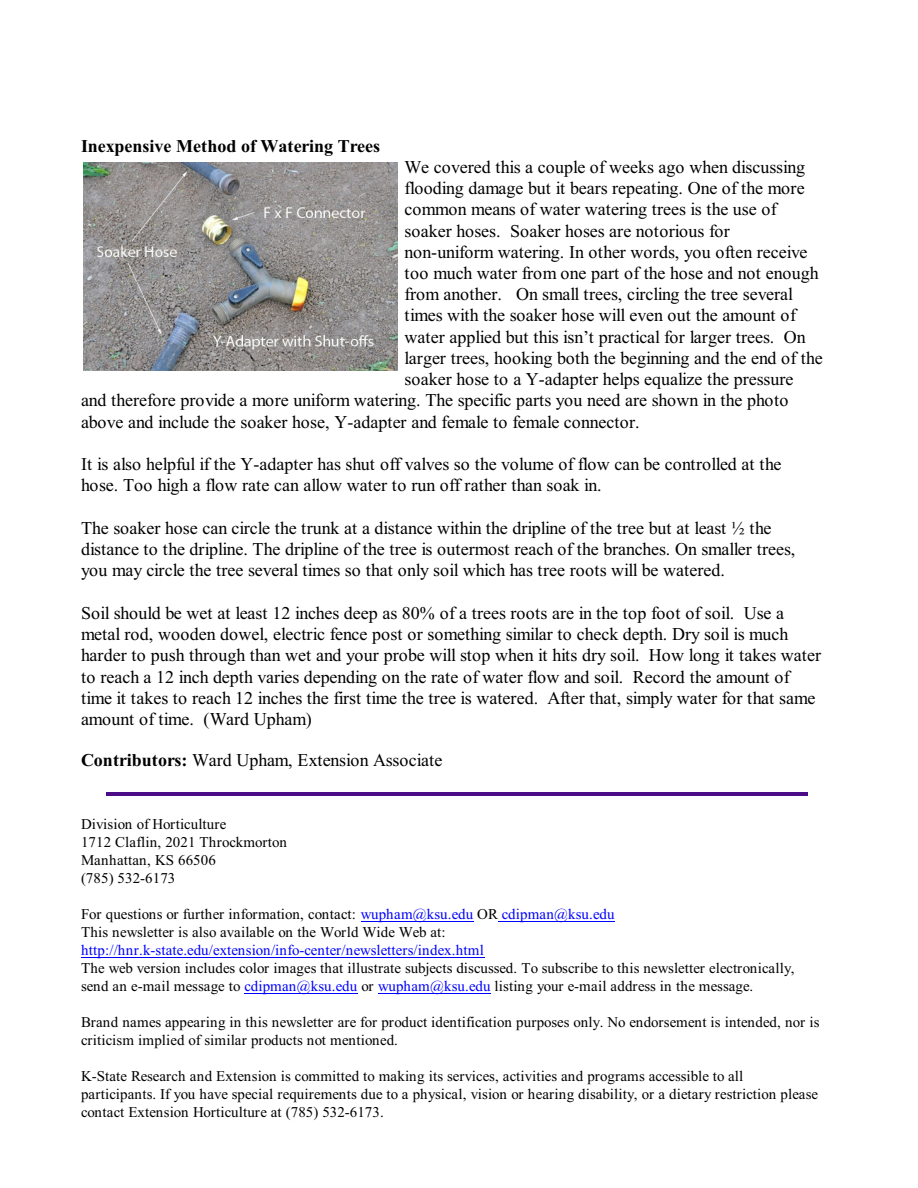
<style>
.page{position:relative;width:918px;height:1188px;background:#fff}
.page>*{position:absolute;margin:0;border:0;box-sizing:border-box;transform-origin:0 0}
.t1{font:18px/21.3px "Times New Roman";color:#000}
.t2{font:700 18px "Times New Roman";color:#000}
.t3{font:15px/18px "Times New Roman";letter-spacing:.005em;color:#000}
.t4{font:15px "Times New Roman";letter-spacing:.01em;color:#00f}
.s1{font-weight:700}
.s2{color:#00f}
</style>
<div class="page">
<img style="left:83px;top:162px;width:315px;height:209px">
<hr style="left:361px;top:921px;width:112px;height:1px;background:#00f">
<hr style="left:498px;top:921px;width:117px;height:1px;background:#00f">
<hr style="left:81px;top:957px;width:404px;height:1px;background:#00f">
<hr style="left:244px;top:993px;width:113px;height:1px;background:#00f">
<hr style="left:378px;top:993px;width:113px;height:1px;background:#00f">
<hr style="left:106px;top:792px;width:701px;height:4px;background:#4a0d87">
<p class="t2" style="left:81px;top:139px;width:301px">Inexpensive Method of Watering Trees</p>
<p class="t1" style="left:405px;top:158px;width:402px">We covered this a couple of weeks ago when discussing</p>
<p class="t1" style="left:405px;top:179px;width:402px">flooding damage but it bears repeating. One of the more</p>
<p class="t1" style="left:405px;top:200px;width:374px">common means of water watering trees is the use of</p>
<p class="t1" style="left:405px;top:222px;width:327px">soaker hoses. Soaker hoses are notorious for</p>
<p class="t1" style="left:405px;top:243px;width:405px">non-uniform watering. In other words, you often receive</p>
<p class="t1" style="left:405px;top:264px;width:416px">too much water from one part of the hose and not enough</p>
<p class="t1" style="left:405px;top:285px;width:390px">from another. On small trees, circling the tree several</p>
<p class="t1" style="left:405px;top:307px;width:393px">times with the soaker hose will even out the amount of</p>
<p class="t1" style="left:405px;top:328px;width:403px">water applied but this isn’t practical for larger trees. On</p>
<p class="t1" style="left:405px;top:349px;width:420px">larger trees, hooking both the beginning and the end of the</p>
<p class="t1" style="left:405px;top:370px;width:390px">soaker hose to a Y-adapter helps equalize the pressure</p>
<p class="t1" style="left:81px;top:391px;width:709px">and therefore provide a more uniform watering. The specific parts you need are shown in the photo</p>
<p class="t1" style="left:81px;top:413px;width:560px">above and include the soaker hose, Y-adapter and female to female connector.</p>
<p class="t1" style="left:81px;top:455px;width:702px">It is also helpful if the Y-adapter has shut off valves so the volume of flow can be controlled at the hose. Too high a flow rate can allow water to run off rather than soak in.</p>
<p class="t1" style="left:81px;top:519px;width:716px">The soaker hose can circle the trunk at a distance within the dripline of the tree but at least ½ the distance to the dripline. The dripline of the tree is outermost reach of the branches. On smaller trees, you may circle the tree several times so that only soil which has tree roots will be watered.</p>
<p class="t1" style="left:81px;top:604px;width:742px">Soil should be wet at least 12 inches deep as 80% of a trees roots are in the top foot of soil. Use a metal rod, wooden dowel, electric fence post or something similar to check depth. Dry soil is much harder to push through than wet and your probe will stop when it hits dry soil. How long it takes water to reach a 12 inch depth varies depending on the rate of water flow and soil. Record the amount of time it takes to reach 12 inches the first time the tree is watered. After that, simply water for that same amount of time. (Ward Upham)</p>
<p class="t1" style="left:81px;top:751px;width:363px"><span class="s1">Contributors:</span> Ward Upham, Extension Associate</p>
<p class="t3" style="left:81px;top:816px;width:207px">Division of Horticulture<br>1712 Claflin, 2021 Throckmorton<br>Manhattan, KS 66506<br>(785) 532-6173</p>
<p class="t3" style="left:81px;top:906px;width:535px">For questions or further information, contact: <span class="s2">wupham@ksu.edu</span> OR <span class="s2">cdipman@ksu.edu<br></span>This newsletter is also available on the World Wide Web at:</p>
<p class="t4" style="left:81px;top:944px;width:404px">http://hnr.k-state.edu/extension/info-center/newsletters/index.html</p>
<p class="t3" style="left:81px;top:960px;width:715px">The web version includes color images that illustrate subjects discussed. To subscribe to this newsletter electronically, send an e-mail message to <span class="s2">cdipman@ksu.edu</span> or <span class="s2">wupham@ksu.edu</span> listing your e-mail address in the message.</p>
<p class="t3" style="left:81px;top:1014px;width:740px">Brand names appearing in this newsletter are for product identification purposes only. No endorsement is intended, nor is criticism implied of similar products not mentioned.</p>
<p class="t3" style="left:81px;top:1068px;width:739px">K-State Research and Extension is committed to making its services, activities and programs accessible to all participants. If you have special requirements due to a physical, vision or hearing disability, or a dietary restriction please contact Extension Horticulture at (785) 532-6173.</p>
</div>
